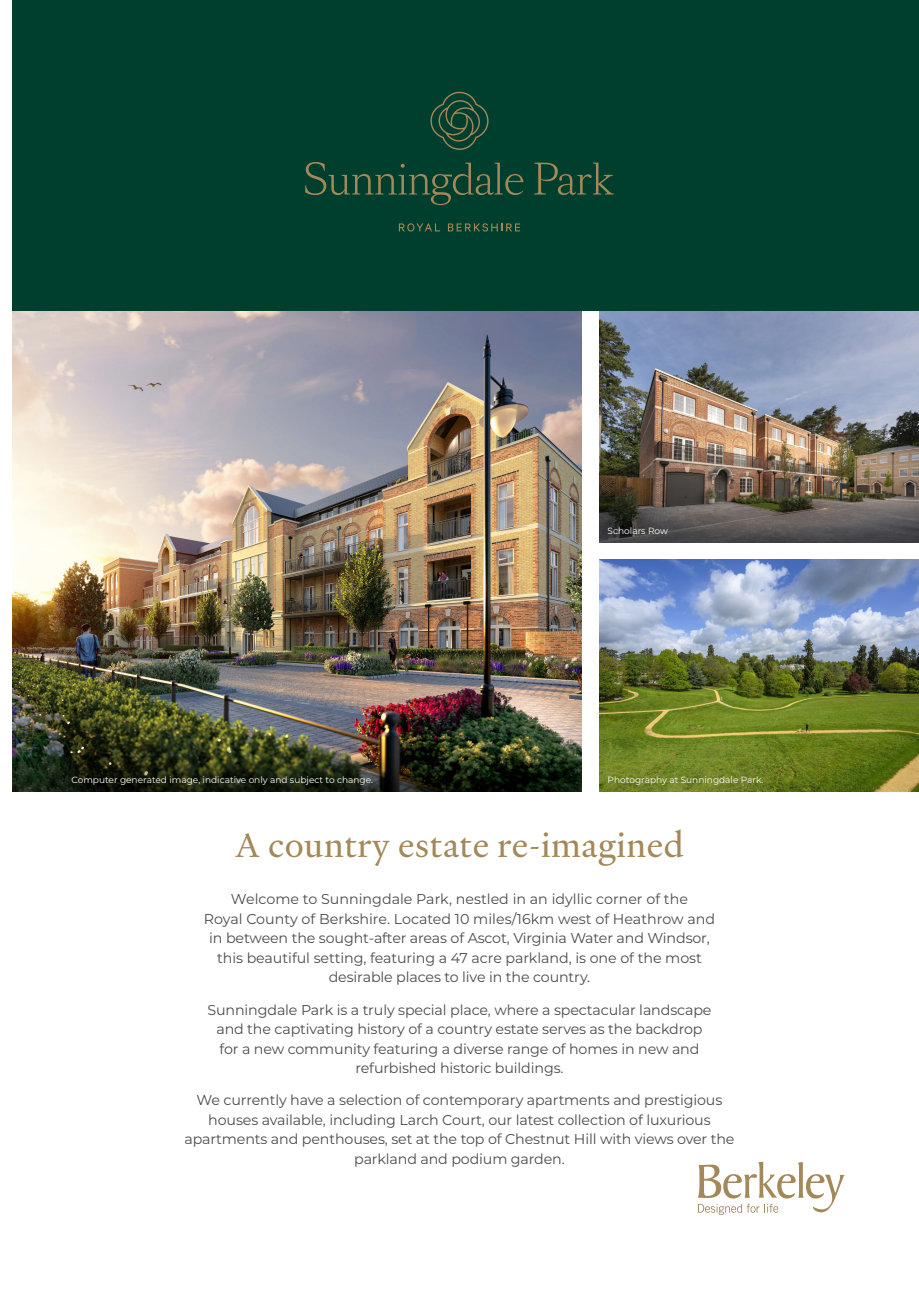
<style>
.page{position:relative;width:919px;height:1289px;background:#fff}
.page>*{position:absolute;margin:0;border:0;box-sizing:border-box;transform-origin:0 0}
.t1{font:36px "Heldane Text";letter-spacing:.015em;color:#a38859}
.Paragraph_Style_1{font:14.25px/19.5px "Montserrat";letter-spacing:-.01em;color:#4b4c4d;text-align:center}
.t2{font:9px "Montserrat";color:#fff}
</style>
<div class="page">
<img style="left:13px;top:310px;width:568px;height:445px">
<img style="left:13px;top:755px;width:568px;height:36px">
<svg style="left:697px;top:1161px;width:147px;height:53px"></svg>
<img style="left:599px;top:310px;width:319px;height:232px">
<img style="left:599px;top:559px;width:319px;height:232px">
<div style="left:13px;top:0;width:905px;height:310px;background:#003e2d"></div>
<svg style="left:305px;top:162px;width:218px;height:43px"></svg>
<svg style="left:534px;top:163px;width:79px;height:32px"></svg>
<svg style="left:430px;top:92px;width:58px;height:58px"></svg>
<svg style="left:399px;top:223px;width:41px;height:8px"></svg>
<svg style="left:448px;top:223px;width:72px;height:8px"></svg>
<p class="t2" style="left:607px;top:524px;width:62px">Scholars Row</p>
<p class="t2" style="left:71px;top:773px;width:303px">Computer generated image, indicative only and subject to change.</p>
<p class="t2" style="left:607px;top:773px;width:157px">Photography at Sunningdale Park.</p>
<p class="t1" style="left:235px;top:820px;width:450px">A country estate re-imagined</p>
<p class="Paragraph_Style_1" style="left:204px;top:888px;width:512px">Welcome to Sunningdale Park, nestled in an idyllic corner of the<br>Royal County of Berkshire. Located 10 miles/16km west of Heathrow and in between the sought-after areas of Ascot, Virginia Water and Windsor, this beautiful setting, featuring a 47 acre parkland, is one of the most desirable places to live in the country.</p>
<p class="Paragraph_Style_1" style="left:207px;top:999px;width:505px">Sunningdale Park is a truly special place, where a spectacular landscape and the captivating history of a country estate serves as the backdrop for a new community featuring a diverse range of homes in new and refurbished historic buildings.</p>
<p class="Paragraph_Style_1" style="left:184px;top:1089px;width:551px">We currently have a selection of contemporary apartments and prestigious houses available, including Larch Court, our latest collection of luxurious apartments and penthouses, set at the top of Chestnut Hill with views over the parkland and podium garden.</p>
</div>
